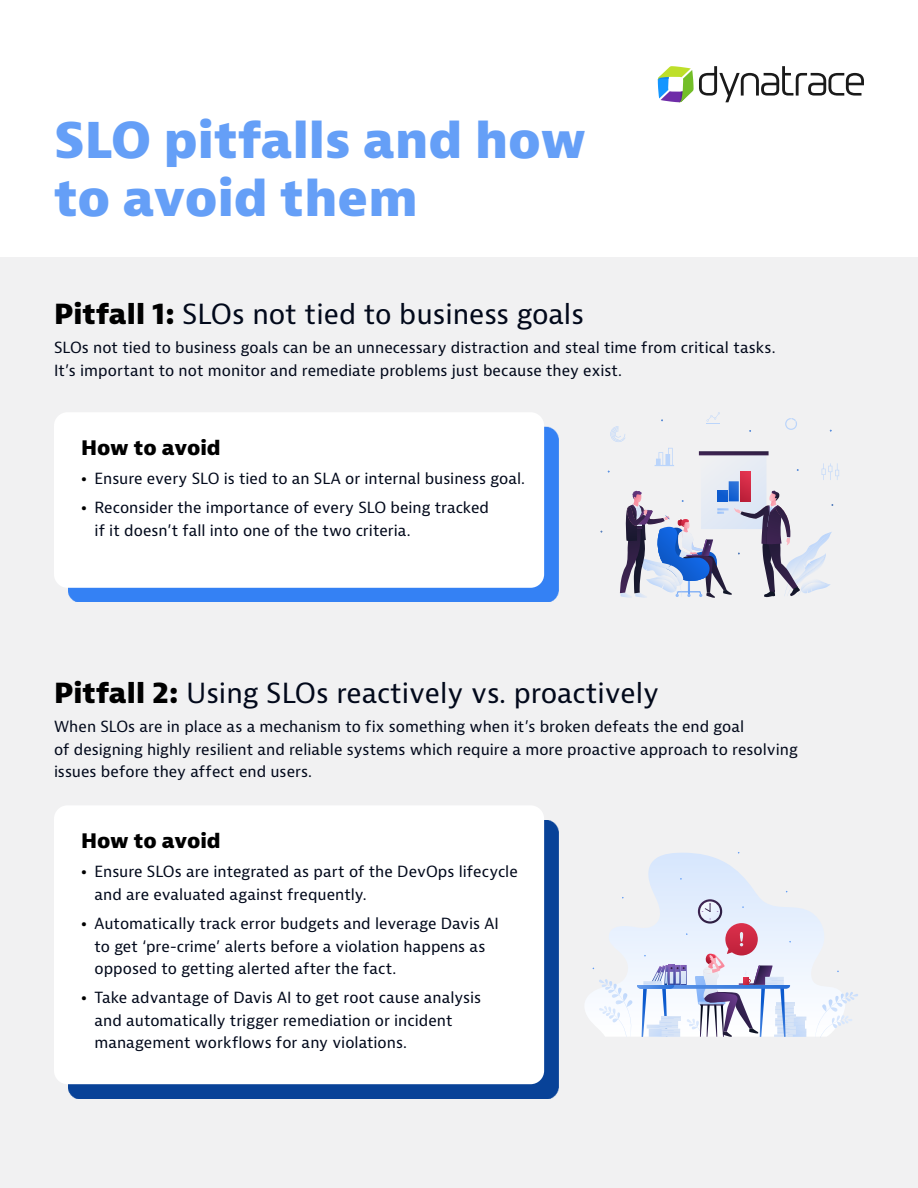
<style>
.page{position:relative;width:918px;height:1188px;background:#fff}
.page>*{position:absolute;margin:0;border:0;box-sizing:border-box;transform-origin:0 0}
.t1{font:800 48px/58.5px "Bernina Sans";color:#659ff7}
.t2{font:27px "Bernina Sans";color:#02091b}
.t3{font:800 19.5px "Bernina Sans";letter-spacing:-.01em;color:#000}
.t4{font:15px/22.5px "Bernina Sans";color:#02091b}
.s1{font-weight:800;color:#000}
</style>
<div class="page">
<div style="left:0;top:258px;width:918px;height:930px;background:#f1f1f2"></div>
<svg style="left:658px;top:66px;width:206px;height:36px"></svg>
<div style="left:68px;top:427px;width:490px;height:175px;background:#3481f4"></div>
<div style="left:54px;top:412px;width:490px;height:176px;background:#fff;border-radius:14px"></div>
<div style="left:68px;top:820px;width:490px;height:279px;background:#084298"></div>
<div style="left:54px;top:805px;width:490px;height:279px;background:#fff;border-radius:14px"></div>
<svg style="left:707px;top:412px;width:13px;height:12px"></svg>
<svg style="left:785px;top:418px;width:12px;height:12px"></svg>
<svg style="left:610px;top:426px;width:15px;height:16px"></svg>
<svg style="left:620px;top:448px;width:219px;height:150px"></svg>
<svg style="left:585px;top:853px;width:255px;height:183px"></svg>
<svg style="left:815px;top:992px;width:43px;height:44px"></svg>
<svg style="left:698px;top:899px;width:24px;height:25px"></svg>
<svg style="left:700px;top:901px;width:20px;height:20px"></svg>
<svg style="left:702px;top:903px;width:9px;height:9px"></svg>
<svg style="left:593px;top:918px;width:213px;height:119px"></svg>
<h1 class="t1" style="left:54px;top:112px;width:534px">SLO pitfalls and how to avoid them</h1>
<h2 class="t2" style="left:54px;top:297px;width:531px"><span class="s1">Pitfall 1:</span> SLOs not tied to business goals</h2>
<p class="t4" style="left:54px;top:337px;width:723px">SLOs not tied to business goals can be an unnecessary distraction and steal time from critical tasks.<br>It’s important to not monitor and remediate problems just because they exist.</p>
<h3 class="t3" style="left:81px;top:435px;width:141px">How to avoid</h3>
<p class="t4" style="left:81px;top:468px;width:445px"><span class="s1">•</span> Ensure every SLO is tied to an SLA or internal business goal.</p>
<p class="t4" style="left:94px;top:497px;width:396px;text-indent:-14px"><span class="s1">•</span> Reconsider the importance of every SLO being tracked if it doesn’t fall into one of the two criteria.</p>
<h2 class="t2" style="left:54px;top:676px;width:607px"><span class="s1">Pitfall 2:</span> Using SLOs reactively vs. proactively</h2>
<p class="t4" style="left:54px;top:716px;width:745px">When SLOs are in place as a mechanism to fix something when it’s broken defeats the end goal<br>of designing highly resilient and reliable systems which require a more proactive approach to resolving issues before they affect end users.</p>
<h3 class="t3" style="left:81px;top:828px;width:141px">How to avoid</h3>
<p class="t4" style="left:94px;top:861px;width:425px;text-indent:-14px"><span class="s1">•</span> Ensure SLOs are integrated as part of the DevOps lifecycle and are evaluated against frequently.</p>
<p class="t4" style="left:94px;top:913px;width:406px;text-indent:-14px"><span class="s1">•</span> Automatically track error budgets and leverage Davis AI to get ‘pre-crime’ alerts before a violation happens as opposed to getting alerted after the fact.</p>
<p class="t4" style="left:94px;top:987px;width:388px;text-indent:-14px"><span class="s1">•</span> Take advantage of Davis AI to get root cause analysis and automatically trigger remediation or incident management workflows for any violations.</p>
</div>
